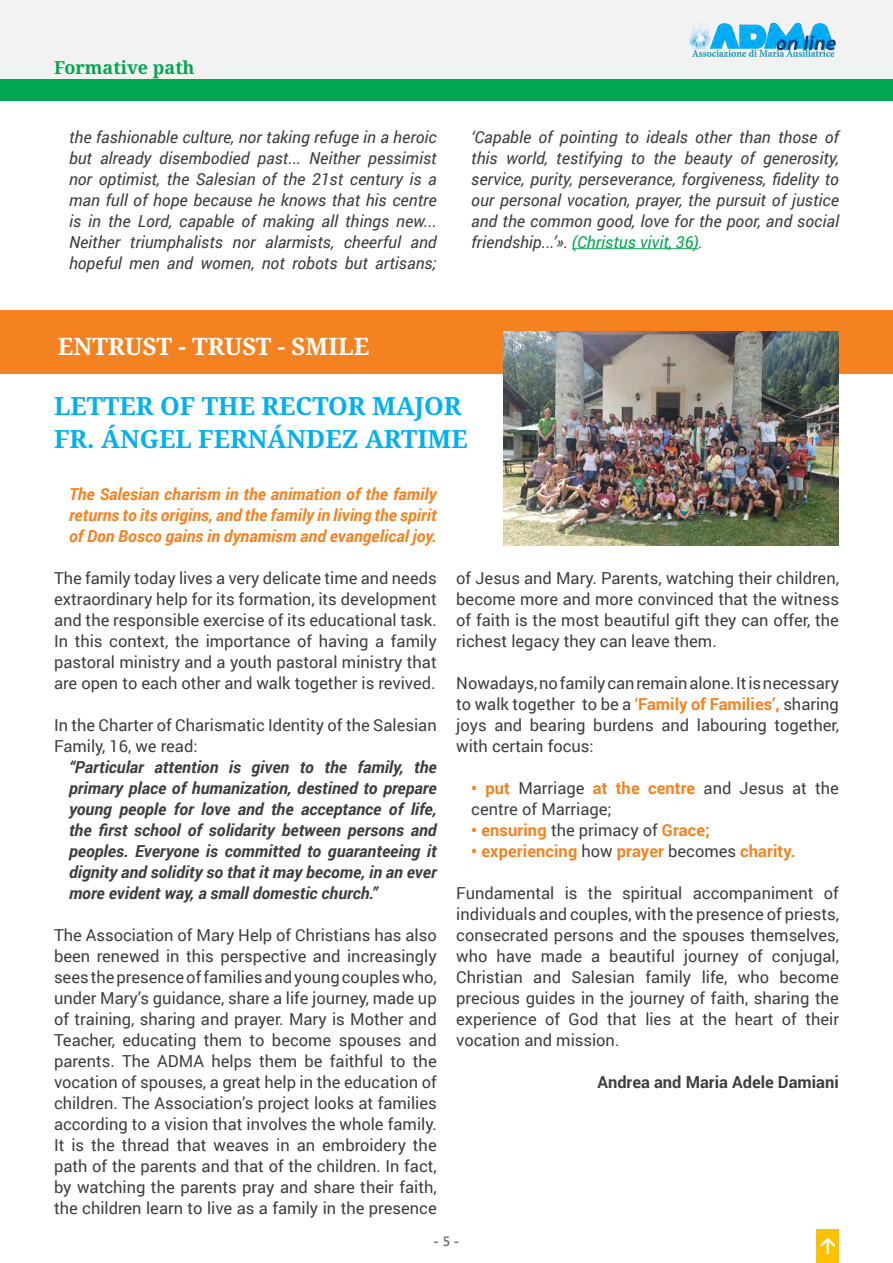
<style>
.page{position:relative;width:893px;height:1263px;background:#fff}
.page>*{position:absolute;margin:0;border:0;box-sizing:border-box;transform-origin:0 0}
.t1{font:700 25.05px "Noto Serif";color:#00b0f0}
.t2{font:700 24px "Noto Serif";color:#fff}
.t3{font:700 18px "Noto Serif";color:#00a652}
.t4{font:16.5px/21px "Roboto";color:#3e3e3f;text-align:justify}
.t5{font:italic 16.5px/21px "Roboto";color:#3e3e3f;text-align:justify}
.t6{font:italic 700 16.5px/21px "Roboto";color:#3e3e3f;text-align:justify}
.t7{font:italic 700 16.5px/21px "Roboto";color:#f58221;text-align:justify}
.t8{font:700 16.5px "Roboto";letter-spacing:.005em;color:#f58221}
.t9{font:700 16.5px "Roboto";color:#3e3e3f}
.t10{font:700 13.5px "Segoe UI";color:#6d6e70}
.s1{color:#00a652}
.s2{font-weight:700;color:#f58221}
.s3{font-weight:400;color:#3e3e3f}
.s4{font-weight:600}
</style>
<div class="page">
<div style="left:0;top:0;width:893px;height:80px;background:#f2f2f2"></div>
<img style="left:689px;top:22px;width:147px;height:35px">
<div style="left:816px;top:1229px;width:23px;height:34px;background:#ffc000"></div>
<svg style="left:820px;top:1237px;width:16px;height:17px"></svg>
<div style="left:0;top:80px;width:893px;height:20px;background:#00a652"></div>
<div style="left:0;top:311px;width:893px;height:63px;background:#f58221"></div>
<hr style="left:572px;top:248px;width:127px;height:1px;background:#00a652">
<img style="left:503px;top:332px;width:336px;height:213px">
<p class="t3" style="left:54px;top:54px;width:142px">Formative path</p>
<p class="t5" style="left:69px;top:126px;width:369px">the fashionable culture, nor taking refuge in a heroic but already disembodied past... Neither pessimist nor optimist, the Salesian of the 21st century is a man full of hope because he knows that his centre is in the Lord, capable of making all things new...<br>Neither triumphalists nor alarmists, cheerful and hopeful men and women, not robots but artisans;</p>
<p class="t5" style="left:471px;top:126px;width:369px">‘Capable of pointing to ideals other than those of this world, testifying to the beauty of generosity, service, purity, perseverance, forgiveness, fidelity to our personal vocation, prayer, the pursuit of justice and the common good, love for the poor, and social friendship...’». <span class="s1">(Christus vivit, 36).</span></p>
<p class="t2" style="left:58px;top:329px;width:313px">ENTRUST - TRUST - SMILE</p>
<p class="t1" style="left:54px;top:389px;width:409px">LETTER OF THE RECTOR MAJOR</p>
<p class="t1" style="left:54px;top:422px;width:415px">FR. ÁNGEL FERNÁNDEZ ARTIME</p>
<p class="t7" style="left:69px;top:483px;width:369px">The Salesian charism in the animation of the family returns to its origins, and the family in living the spirit of Don Bosco gains in dynamism and evangelical joy.</p>
<p class="t4" style="left:54px;top:567px;width:384px">The family today lives a very delicate time and needs extraordinary help for its formation, its development and the responsible exercise of its educational task.<br>In this context, the importance of having a family pastoral ministry and a youth pastoral ministry that are open to each other and walk together is revived.</p>
<p class="t4" style="left:54px;top:714px;width:384px">In the Charter of Charismatic Identity of the Salesian<br>Family, 16, we read:</p>
<p class="t6" style="left:69px;top:756px;width:369px">“Particular attention is given to the family, the primary place of humanization, destined to prepare young people for love and the acceptance of life, the first school of solidarity between persons and peoples. Everyone is committed to guaranteeing it dignity and solidity so that it may become, in an ever more evident way, a small domestic church.”</p>
<p class="t4" style="left:54px;top:924px;width:384px">The Association of Mary Help of Christians has also been renewed in this perspective and increasingly sees the presence of families and young couples who, under Mary’s guidance, share a life journey, made up of training, sharing and prayer. Mary is Mother and Teacher, educating them to become spouses and parents. The ADMA helps them be faithful to the vocation of spouses, a great help in the education of children. The Association’s project looks at families according to a vision that involves the whole family.<br>It is the thread that weaves in an embroidery the path of the parents and that of the children. In fact, by watching the parents pray and share their faith, the children learn to live as a family in the presence</p>
<p class="t4" style="left:456px;top:567px;width:384px">of Jesus and Mary. Parents, watching their children, become more and more convinced that the witness of faith is the most beautiful gift they can offer, the richest legacy they can leave them.</p>
<p class="t4" style="left:456px;top:672px;width:384px">Nowadays, no family can remain alone. It is necessary to walk together to be a <span class="s2">‘Family of Families’,</span> sharing joys and bearing burdens and labouring together, with certain focus:</p>
<p class="t4" style="left:471px;top:777px;width:369px"><span class="s2">• put</span> Marriage <span class="s2">at the centre</span> and Jesus at the centre of Marriage;</p>
<p class="t8" style="left:471px;top:818px;width:240px">• ensuring <span class="s3">the primacy of</span> Grace;</p>
<p class="t8" style="left:471px;top:839px;width:326px">• experiencing <span class="s3">how</span> prayer <span class="s3">becomes</span> charity.</p>
<p class="t4" style="left:456px;top:882px;width:384px">Fundamental is the spiritual accompaniment of individuals and couples, with the presence of priests, consecrated persons and the spouses themselves, who have made a beautiful journey of conjugal, Christian and Salesian family life, who become precious guides in the journey of faith, sharing the experience of God that lies at the heart of their vocation and mission.</p>
<p class="t9" style="left:597px;top:1070px;width:243px">Andrea and Maria Adele Damiani</p>
<p class="t10" style="left:434px;top:1229px;width:27px">- <span class="s4">5</span> -</p>
</div>
